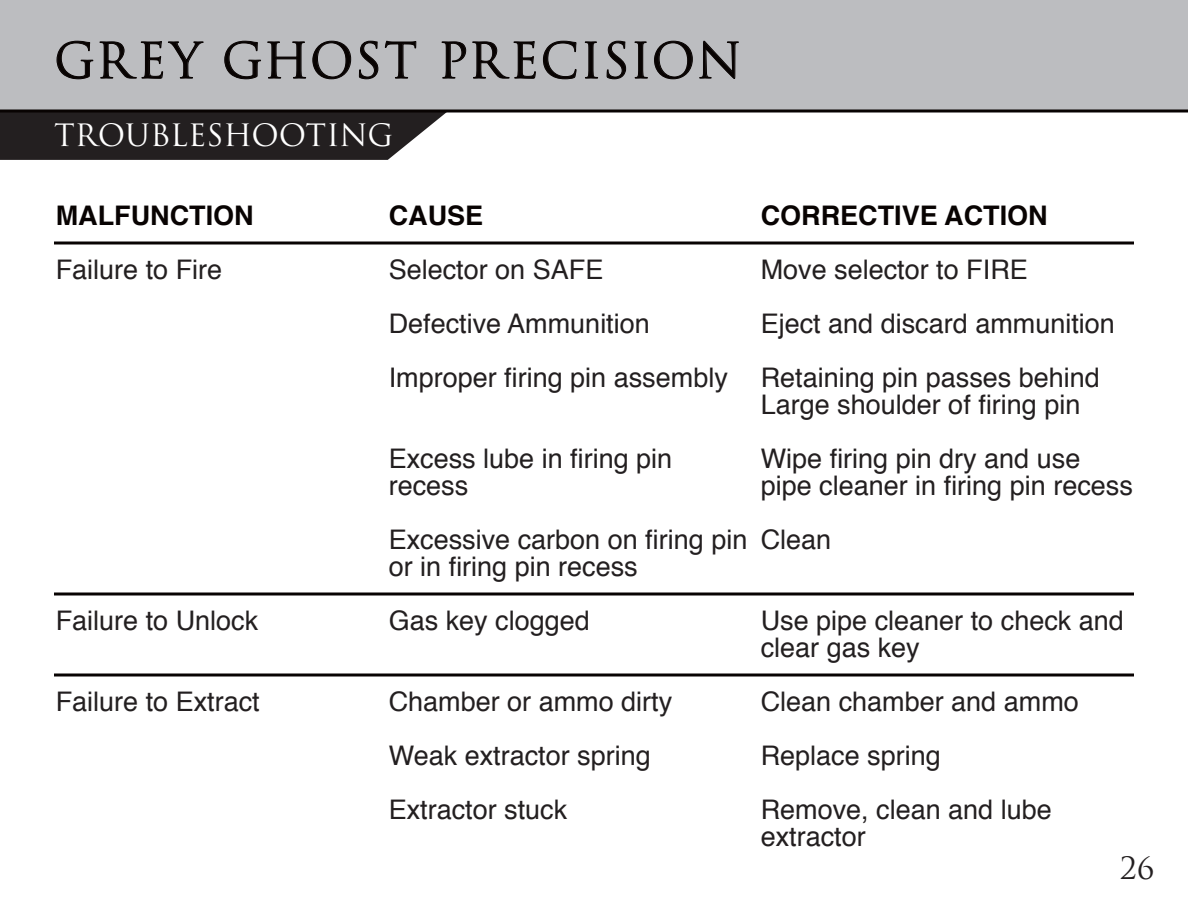
<style>
.page{position:relative;width:1188px;height:918px;background:#fff}
.page>*{position:absolute;margin:0;border:0;box-sizing:border-box;transform-origin:0 0}
.t1{font:48px "Trajan Pro";letter-spacing:.02em;color:#080302}
.t2{font:30px "Trajan Pro";color:#fff}
.t3{font:30px "Trajan Pro";color:#231f20}
.t4{font:27px/54px "Helvetica";color:#231f20}
.t5{font:700 27px "Helvetica";color:#080302}
</style>
<div class="page">
<div style="left:0;top:0;width:1188px;height:110px;background:#bcbdc0"></div>
<svg style="left:0;top:112px;width:448px;height:48px;background:#322e2f"></svg>
<hr style="left:0;top:110px;width:1188px;height:2px;background:#080302">
<hr style="left:54px;top:242px;width:1080px;height:2px;background:#080302">
<svg style="left:54px;top:592px;width:1080px;height:4px;background:#454141"></svg>
<hr style="left:54px;top:674px;width:1080px;height:2px;background:#080302">
<svg style="left:56px;top:40px;width:148px;height:40px"></svg>
<svg style="left:224px;top:40px;width:37px;height:40px"></svg>
<svg style="left:267px;top:40px;width:85px;height:40px"></svg>
<svg style="left:359px;top:40px;width:58px;height:40px"></svg>
<svg style="left:441px;top:41px;width:95px;height:38px"></svg>
<svg style="left:543px;top:40px;width:34px;height:40px"></svg>
<svg style="left:584px;top:41px;width:14px;height:38px"></svg>
<svg style="left:606px;top:40px;width:21px;height:40px"></svg>
<svg style="left:634px;top:41px;width:14px;height:38px"></svg>
<svg style="left:654px;top:40px;width:39px;height:40px"></svg>
<svg style="left:699px;top:40px;width:40px;height:39px"></svg>
<h1 class="t1" style="left:54px;top:30px;width:690px">GREY GHOST PRECISION</h1>
<p class="t2" style="left:54px;top:116px;width:341px">TROUBLESHOOTING</p>
<p class="t5" style="left:56px;top:193px;width:199px">MALFUNCTION</p>
<p class="t5" style="left:389px;top:193px;width:96px">CAUSE</p>
<p class="t5" style="left:761px;top:193px;width:289px">CORRECTIVE ACTION</p>
<p class="t4" style="left:56px;top:243px;width:168px">Failure to Fire</p>
<p class="t4" style="left:389px;top:243px;width:216px">Selector on SAFE</p>
<p class="t4" style="left:761px;top:243px;width:269px">Move selector to FIRE</p>
<p class="t4" style="left:389px;top:297px;width:263px">Defective Ammunition</p>
<p class="t4" style="left:389px;top:297px;width:728px;text-indent:372px">Eject and discard ammunition<br>Improper firing pin assembly Retaining pin passes behind</p>
<p class="t4" style="left:761px;top:378px;width:321px">Large shoulder of firing pin</p>
<p class="t4" style="left:389px;top:432px;width:285px">Excess lube in firing pin</p>
<p class="t4" style="left:761px;top:432px;width:321px">Wipe firing pin dry and use</p>
<p class="t4" style="left:389px;top:459px;width:81px">recess</p>
<p class="t4" style="left:389px;top:459px;width:746px;text-indent:372px">pipe cleaner in firing pin recess<br>Excessive carbon on firing pin Clean</p>
<p class="t4" style="left:389px;top:540px;width:251px">or in firing pin recess</p>
<p class="t4" style="left:56px;top:594px;width:204px">Failure to Unlock</p>
<p class="t4" style="left:389px;top:594px;width:203px">Gas key clogged</p>
<p class="t4" style="left:761px;top:608px;width:365px;line-height:27px">Use pipe cleaner to check and clear gas key</p>
<p class="t4" style="left:56px;top:675px;width:206px">Failure to Extract</p>
<p class="t4" style="left:389px;top:675px;width:285px">Chamber or ammo dirty</p>
<p class="t4" style="left:761px;top:675px;width:320px">Clean chamber and ammo</p>
<p class="t4" style="left:389px;top:729px;width:264px">Weak extractor spring</p>
<p class="t4" style="left:761px;top:729px;width:182px">Replace spring</p>
<p class="t4" style="left:389px;top:783px;width:180px">Extractor stuck</p>
<p class="t4" style="left:761px;top:797px;width:293px;line-height:27px">Remove, clean and lube extractor</p>
<p class="t3" style="left:1120px;top:849px;width:36px">26</p>
</div>
